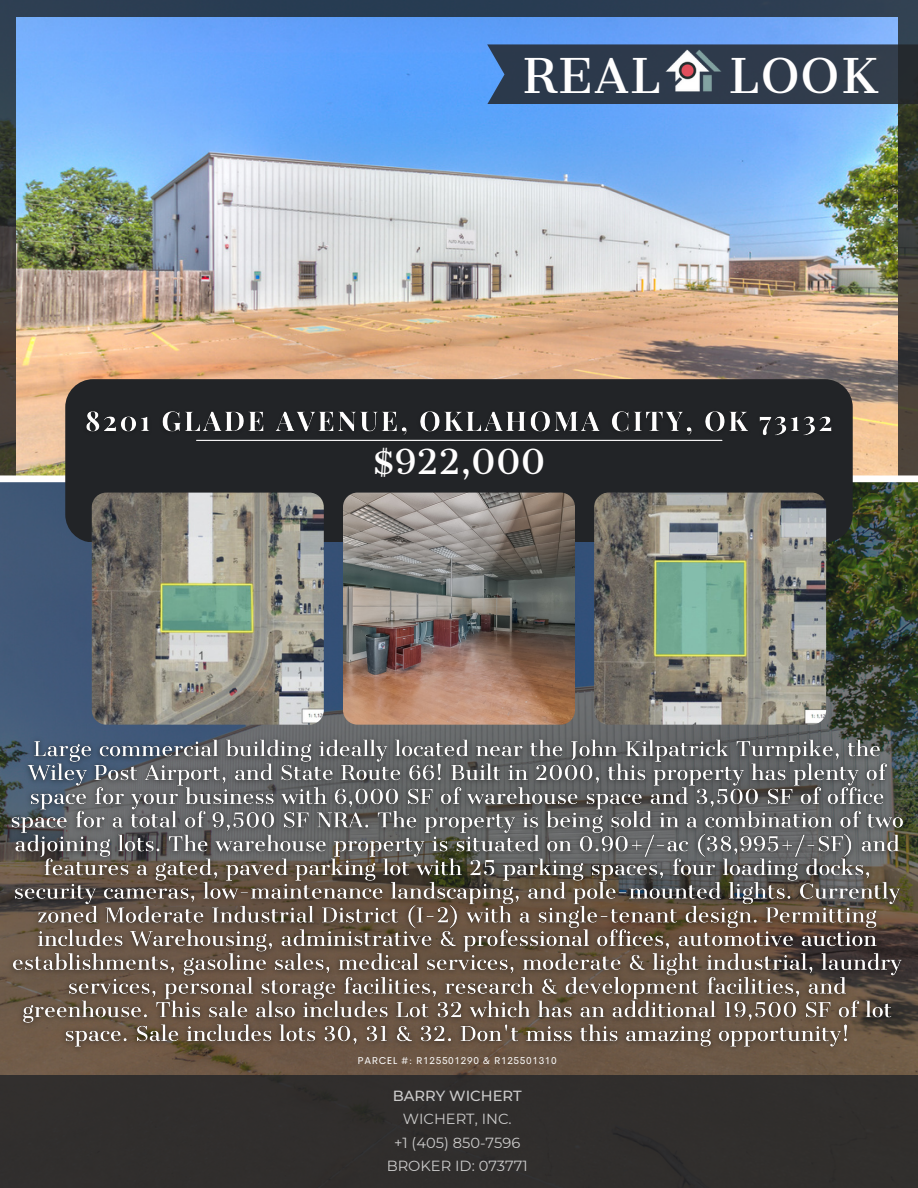
<style>
.page{position:relative;width:918px;height:1188px;background:#fff}
.page>*{position:absolute;margin:0;border:0;box-sizing:border-box;transform-origin:0 0}
.t1{font:45.75px "Cantata One";letter-spacing:.03em;color:#fffefe}
.t2{font:33px "Cantata One";color:#fffefe}
.t3{font:14.7px/23.2px "Montserrat";color:#fff;text-align:center}
.t4{font:500 14.7px "Montserrat";color:#fff}
.t5{font:10.05px "Cerebri Sans";letter-spacing:.065em;color:#fff}
</style>
<div class="page">
<img style="left:0;top:482px;width:918px;height:706px">
<img style="left:0;top:0;width:918px;height:475px">
<img style="left:17px;top:17px;width:881px;height:458px">
<svg style="left:487px;top:44px;width:431px;height:60px;background:#2f3c4f"></svg>
<img style="left:655px;top:34px;width:75px;height:74px">
<div style="left:65px;top:379px;width:788px;height:163px;background:#222427;border-radius:28px"></div>
<img style="left:343px;top:493px;width:232px;height:232px;border-radius:14px">
<div style="left:0;top:1075px;width:918px;height:112px;background:#302e2d"></div>
<img style="left:92px;top:493px;width:232px;height:232px;border-radius:14px">
<img style="left:594px;top:493px;width:232px;height:232px;border-radius:14px">
<img style="left:86px;top:411px;width:746px;height:30px">
<img style="left:1px;top:728px;width:913px;height:329px">
<h1 class="t1" style="left:523px;top:47px;width:139px">REAL</h1>
<h1 class="t1" style="left:729px;top:47px;width:151px">LOOK</h1>
<h2 class="t2" style="left:373px;top:441px;width:174px">$922,000</h2>
<p class="t5" style="left:358px;top:1054px;width:201px">PARCEL #: R125501290 &amp; R125501310</p>
<p class="t4" style="left:393px;top:1087px;width:131px">BARRY WICHERT</p>
<p class="t3" style="left:387px;top:1107px;width:143px">WICHERT, INC.<br>+1 (405) 850-7596<br>BROKER ID: 073771</p>
</div>
